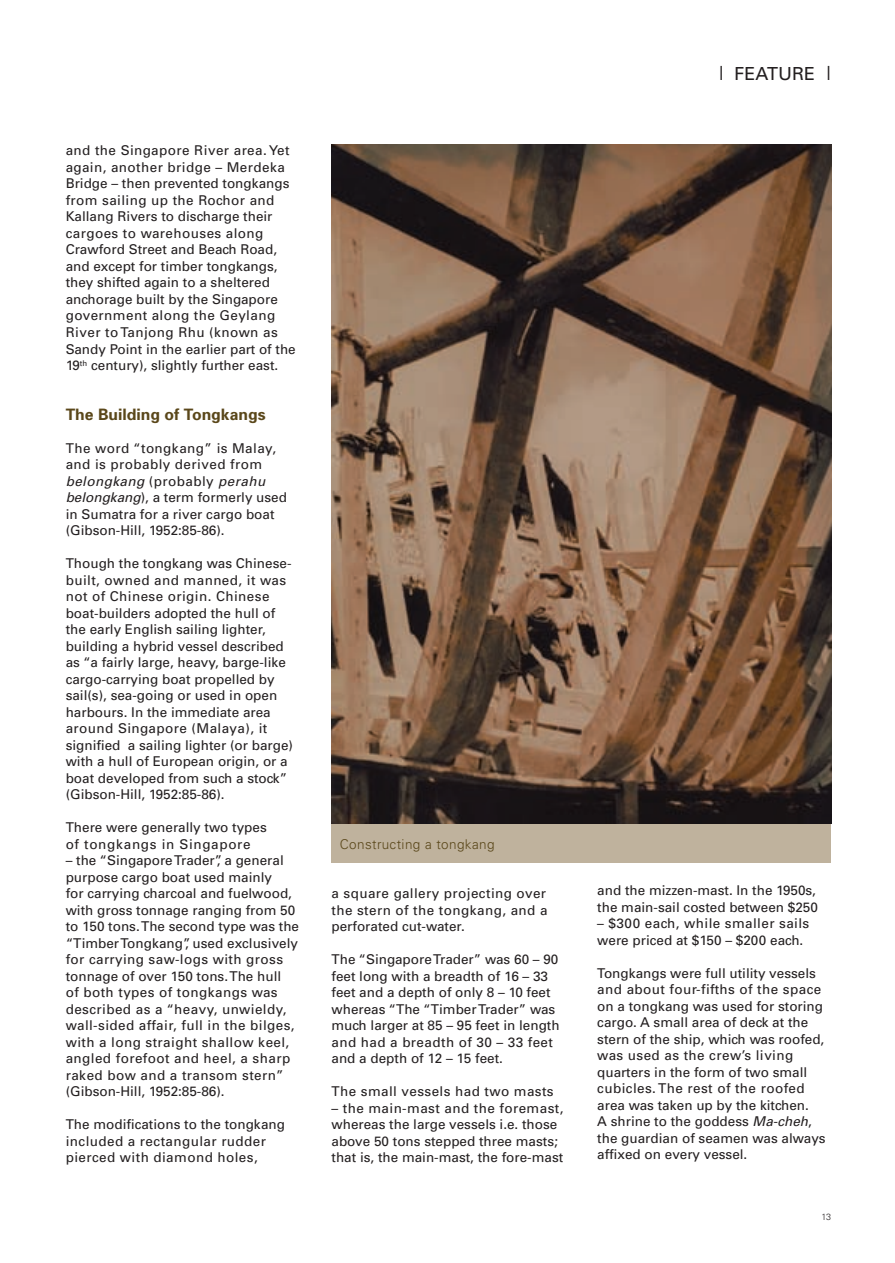
<style>
.page{position:relative;width:895px;height:1263px;background:#fff}
.page>*{position:absolute;margin:0;border:0;box-sizing:border-box;transform-origin:0 0}
.t1{font:18px "Univers";color:#231f20}
.t2{font:700 15.75px "Univers";color:#5a471a}
.t3{font:13.5px/16.5px "Univers";color:#231f20}
.t4{font:13.5px/16.5px "Univers";letter-spacing:.03em;color:#231f20}
.t5{font:300 13.5px "Univers";letter-spacing:.03em;color:#5a471a}
.t6{font:300 9px "Univers";color:#231f20}
.s1{font-style:italic}
.s2{font-size:19.5px}
</style>
<div class="page">
<div style="left:331px;top:145px;width:500px;height:718px;background:#bfb29d"></div>
<img style="left:331px;top:145px;width:500px;height:679px">
<p class="t3" style="left:66px;top:142px;width:232px">and the Singapore River area. Yet again, another bridge – Merdeka<br>Bridge – then prevented tongkangs from sailing up the Rochor and<br>Kallang Rivers to discharge their cargoes to warehouses along<br>Crawford Street and Beach Road, and except for timber tongkangs, they shifted again to a sheltered anchorage built by the Singapore government along the Geylang<br>River to Tanjong Rhu (known as<br>Sandy Point in the earlier part of the<br>19<sup>th</sup> century), slightly further east.</p>
<p class="t2" style="left:66px;top:404px;width:201px">The Building of Tongkangs</p>
<p class="t3" style="left:66px;top:439px;width:223px">The word “tongkang” is Malay, and is probably derived from <span class="s1">belongkang</span> (probably <span class="s1">perahu belongkang</span>), a term formerly used in Sumatra for a river cargo boat (Gibson-Hill, 1952:85-86).</p>
<p class="t3" style="left:66px;top:555px;width:229px">Though the tongkang was Chinese&shy;built, owned and manned, it was not of Chinese origin. Chinese boat-builders adopted the hull of the early English sailing lighter, building a hybrid vessel described as “a fairly large, heavy, barge-like cargo-carrying boat propelled by sail(s), sea-going or used in open harbours. In the immediate area around Singapore (Malaya), it signified a sailing lighter (or barge) with a hull of European origin, or a boat developed from such a stock” (Gibson-Hill, 1952:85-86).</p>
<p class="t3" style="left:66px;top:819px;width:203px">There were generally two types of tongkangs in Singapore</p>
<p class="t3" style="left:66px;top:852px;width:235px">– the “Singapore Trader”, a general purpose cargo boat used mainly<br>for carrying charcoal and fuelwood, with gross tonnage ranging from 50 to 150 tons. The second type was the “Timber Tongkang”, used exclusively for carrying saw-logs with gross tonnage of over 150 tons. The hull<br>of both types of tongkangs was described as a “heavy, unwieldy, wall-sided affair, full in the bilges, with a long straight shallow keel, angled forefoot and heel, a sharp raked bow and a transom stern” (Gibson-Hill, 1952:85-86).</p>
<p class="t4" style="left:66px;top:1116px;width:221px">The modifications to the tongkang included a rectangular rudder pierced with diamond holes,</p>
<p class="t5" style="left:340px;top:836px;width:156px">Constructing a tongkang</p>
<p class="t3" style="left:331px;top:885px;width:218px;text-align:justify">a square gallery projecting over the stern of the tongkang, and a perforated cut-water.</p>
<p class="t3" style="left:331px;top:951px;width:230px">The “Singapore Trader” was 60 – 90 feet long with a breadth of 16 – 33 feet and a depth of only 8 – 10 feet whereas “The “Timber Trader” was much larger at 85 – 95 feet in length and had a breadth of 30 – 33 feet and a depth of 12 – 15 feet.</p>
<p class="t4" style="left:331px;top:1083px;width:224px">The small vessels had two masts</p>
<p class="t3" style="left:331px;top:1099px;width:233px">– the main-mast and the foremast, whereas the large vessels i.e. those above 50 tons stepped three masts; that is, the main-mast, the fore-mast</p>
<h1 class="t1" style="left:719px;top:62px;width:114px"><span class="s2">|</span> FEATURE <span class="s2">|</span></h1>
<p class="t3" style="left:597px;top:882px;width:222px">and the mizzen-mast. In the 1950s, the main-sail costed between $250</p>
<p class="t4" style="left:597px;top:915px;width:214px">– $300 each, while smaller sails were priced at $150 – $200 each.</p>
<p class="t3" style="left:597px;top:965px;width:230px">Tongkangs were full utility vessels and about four-fifths of the space on a tongkang was used for storing cargo. A small area of deck at the stern of the ship, which was roofed, was used as the crew’s living quarters in the form of two small cubicles. The rest of the roofed area was taken up by the kitchen.<br>A shrine to the goddess <span class="s1">Ma-cheh</span>, the guardian of seamen was always affixed on every vessel.</p>
<p class="t6" style="left:821px;top:1212px;width:11px">13</p>
</div>
